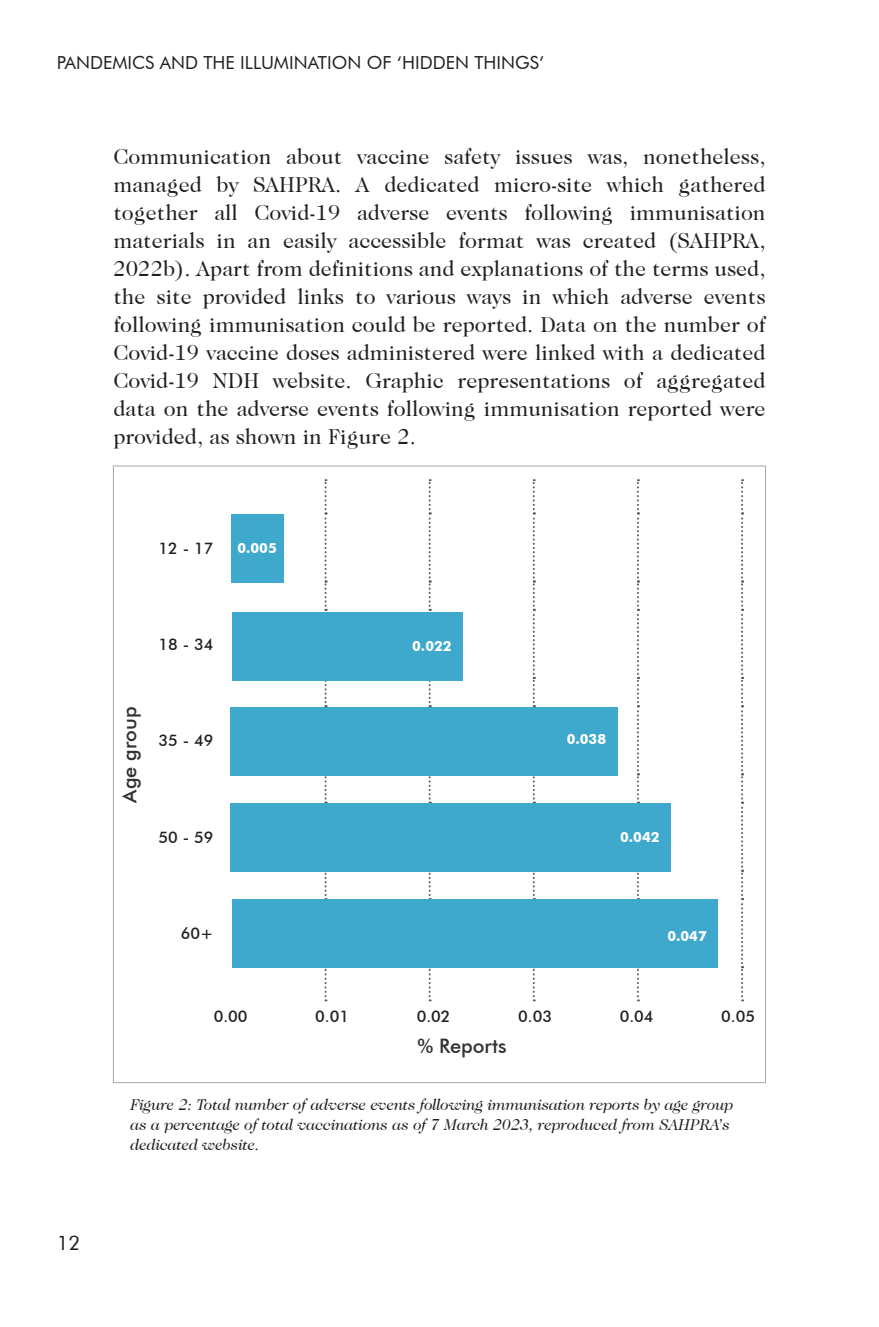
<style>
.page{position:relative;width:879px;height:1327px;background:#fff}
.page>*{position:absolute;margin:0;border:0;box-sizing:border-box;transform-origin:0 0}
.t1{font:22px/28px "Caslon 224 IT Cby BT";color:#231f20;text-align:justify}
.t2{font:500 20px "Futura BT";color:#313232}
.t3{font:20px "Futura BT";color:#231f20}
.t4{font:18px "Futura BT";color:#231f20}
.t5{font:italic 16px/20px "Caslon 224 IT Cby BT";color:#231f20}
.t6{font:500 16px "Futura BT";color:#231f20}
.t7{font:700 14px "Futura BT";color:#fff}
</style>
<div class="page">
<svg style="left:324px;top:479px;width:2px;height:522px"></svg>
<svg style="left:429px;top:479px;width:2px;height:522px"></svg>
<svg style="left:533px;top:479px;width:2px;height:522px"></svg>
<svg style="left:637px;top:479px;width:2px;height:522px"></svg>
<svg style="left:741px;top:479px;width:2px;height:522px"></svg>
<div style="left:232px;top:900px;width:486px;height:68px;background:#3fa9cd"></div>
<div style="left:231px;top:803px;width:440px;height:68px;background:#3fa9cd"></div>
<div style="left:231px;top:707px;width:387px;height:68px;background:#3fa9cd"></div>
<div style="left:232px;top:612px;width:231px;height:68px;background:#3fa9cd"></div>
<div style="left:231px;top:514px;width:52px;height:68px;background:#3fa9cd"></div>
<p class="t4" style="left:57px;top:51px;width:489px">PANDEMICS AND THE ILLUMINATION OF ‘HIDDEN THINGS’</p>
<p class="t1" style="left:113px;top:142px;width:653px">Communication about vaccine safety issues was, nonetheless, managed by SAHPRA. A dedicated micro-site which gathered together all Covid-19 adverse events following immunisation materials in an easily accessible format was created (SAHPRA, 2022b). Apart from definitions and explanations of the terms used, the site provided links to various ways in which adverse events following immunisation could be reported. Data on the number of Covid-19 vaccine doses administered were linked with a dedicated Covid-19 NDH website. Graphic representations of aggregated data on the adverse events following immunisation reported were provided, as shown in Figure 2.</p>
<p class="t6" style="left:159px;top:538px;width:56px">12 - 17</p>
<p class="t7" style="left:237px;top:539px;width:41px">0.005</p>
<p class="t6" style="left:159px;top:634px;width:56px">18 - 34</p>
<p class="t2" style="left:117px;top:802px;width:98px;rotate:-90deg">Age group</p>
<p class="t6" style="left:159px;top:731px;width:56px">35 - 49</p>
<p class="t6" style="left:159px;top:827px;width:56px">50 - 59</p>
<p class="t7" style="left:412px;top:638px;width:41px">0.022</p>
<p class="t7" style="left:567px;top:731px;width:41px">0.038</p>
<p class="t7" style="left:620px;top:828px;width:41px">0.042</p>
<p class="t6" style="left:181px;top:924px;width:34px">60+</p>
<p class="t7" style="left:667px;top:927px;width:41px">0.047</p>
<p class="t6" style="left:214px;top:1006px;width:35px">0.00</p>
<p class="t6" style="left:315px;top:1006px;width:35px">0.01</p>
<p class="t6" style="left:417px;top:1006px;width:35px">0.02</p>
<p class="t6" style="left:518px;top:1006px;width:35px">0.03</p>
<p class="t6" style="left:620px;top:1006px;width:35px">0.04</p>
<p class="t6" style="left:721px;top:1006px;width:35px">0.05</p>
<p class="t2" style="left:417px;top:1033px;width:91px">% Reports</p>
<p class="t3" style="left:57px;top:1231px;width:25px">12</p>
<p class="t5" style="left:130px;top:1094px;width:604px">Figure 2: Total number of adverse events following immunisation reports by age group as a percentage of total vaccinations as of 7 March 2023, reproduced from SAHPRA’s dedicated website.</p>
</div>
